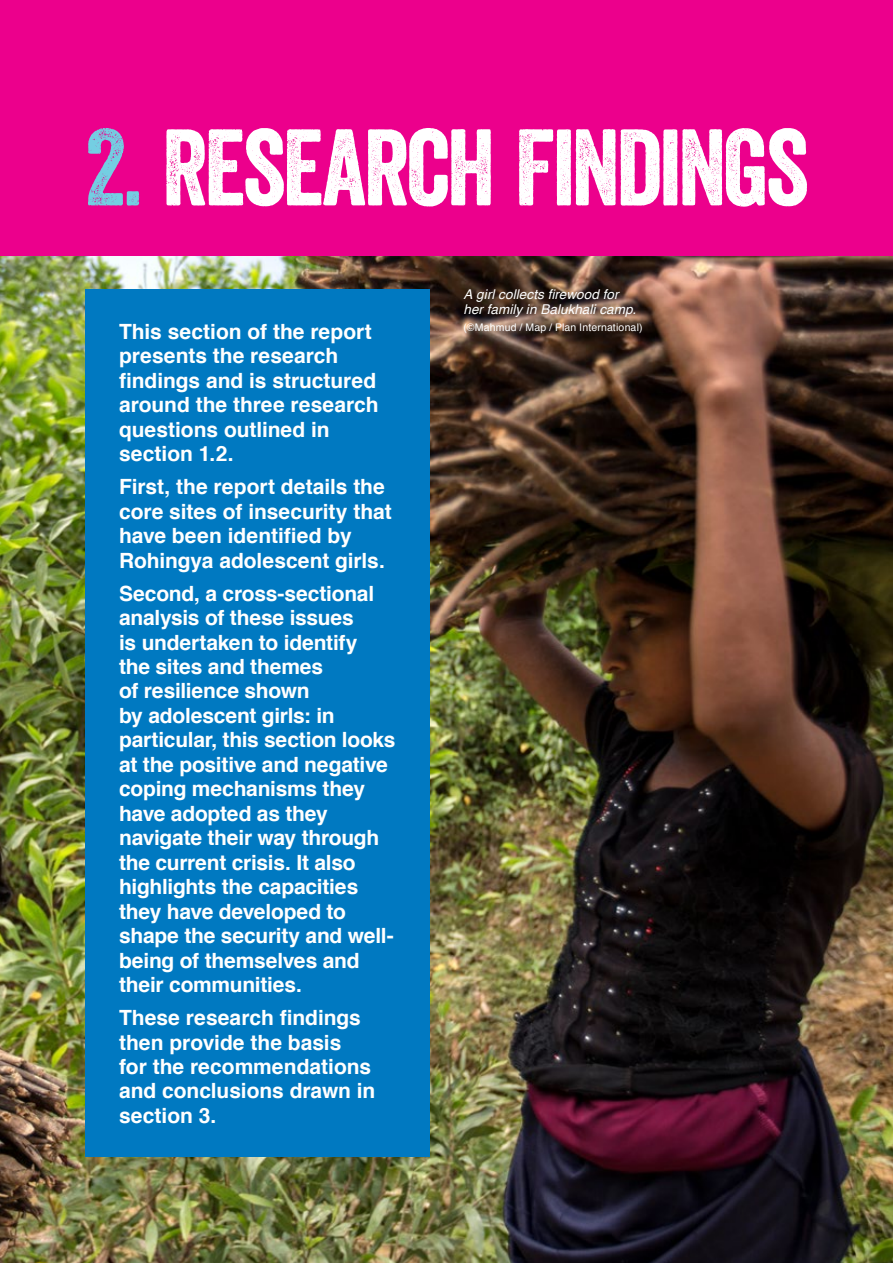
<style>
.page{position:relative;width:893px;height:1263px;background:#fff}
.page>*{position:absolute;margin:0;border:0;box-sizing:border-box;transform-origin:0 0}
.t1{font:105px "Veneer";letter-spacing:-.035em;color:#fff}
.t2{font:700 21px/24.5px "Helvetica";letter-spacing:-.005em;color:#fff}
.t3{font:italic 13.5px/15px "Helvetica";letter-spacing:.005em;color:#fff}
.t4{font:10.5px "Helvetica";letter-spacing:.015em;color:#fff}
.s1{color:#74cee2}
</style>
<div class="page">
<img style="left:0;top:255px;width:893px;height:1008px">
<div style="left:0;top:0;width:893px;height:255px;background:#ec008c"></div>
<div style="left:85px;top:289px;width:344px;height:868px;background:#0079c1"></div>
<h1 class="t1" style="left:85px;top:104px;width:725px"><span class="s1">2.</span> RESEARCH FINDINGS</h1>
<p class="t2" style="left:119px;top:320px;width:261px">This section of the report presents the research findings and is structured around the three research questions outlined in section 1.2.</p>
<p class="t2" style="left:119px;top:475px;width:274px">First, the report details the core sites of insecurity that have been identified by<br>Rohingya adolescent girls.</p>
<p class="t2" style="left:119px;top:581px;width:278px">Second, a cross-sectional analysis of these issues<br>is undertaken to identify<br>the sites and themes<br>of resilience shown<br>by adolescent girls: in particular, this section looks at the positive and negative coping mechanisms they have adopted as they navigate their way through the current crisis. It also highlights the capacities they have developed to shape the security and well&shy;being of themselves and their communities.</p>
<p class="t2" style="left:119px;top:1006px;width:258px">These research findings then provide the basis<br>for the recommendations and conclusions drawn in section 3.</p>
<p class="t3" style="left:463px;top:287px;width:174px">A girl collects firewood for her family in Balukhali camp.</p>
<p class="t4" style="left:463px;top:319px;width:181px">(©Mahmud / Map / Plan International)</p>
</div>
